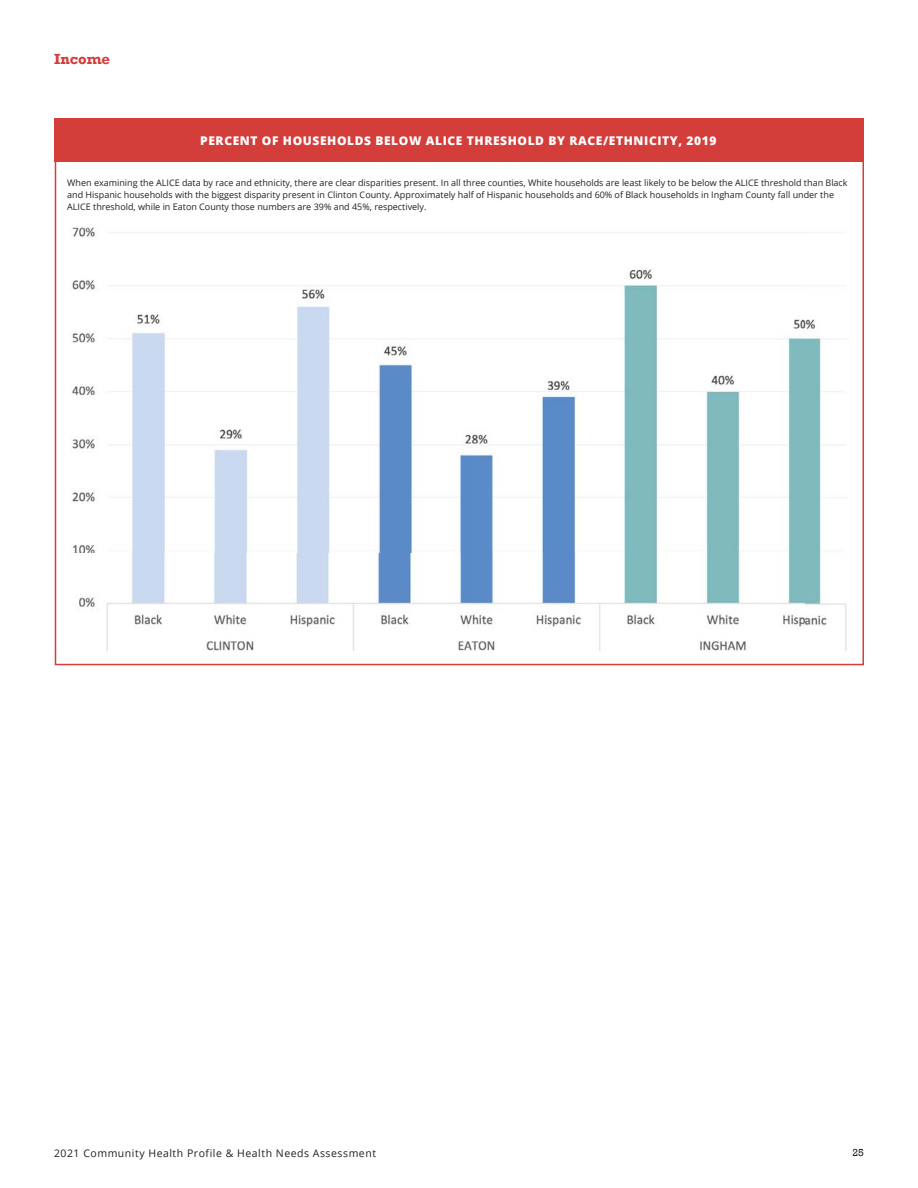
<style>
.page{position:relative;width:918px;height:1188px;background:#fff}
.page>*{position:absolute;margin:0;border:0;box-sizing:border-box;transform-origin:0 0}
.t1{font:700 15px "Rockwell";color:#d33e3b}
.t2{font:800 12px "Open Sans";letter-spacing:.05em;color:#fff}
.t3{font:10.5px "Open Sans";letter-spacing:.05em;color:#231f20}
.t4{font:10.5px "Rockwell";color:#231f20}
.t5{font:9px/12px "Open Sans";color:#231f20}
</style>
<div class="page">
<div style="left:55px;top:119px;width:809px;height:43px;background:#d33e3b"></div>
<img style="left:72px;top:227px;width:775px;height:423px">
<h1 class="t1" style="left:54px;top:50px;width:58px">Income</h1>
<h2 class="t2" style="left:200px;top:132px;width:518px">PERCENT OF HOUSEHOLDS BELOW ALICE THRESHOLD BY RACE/ETHNICITY, 2019</h2>
<p class="t5" style="left:67px;top:177px;width:782px">When examining the ALICE data by race and ethnicity, there are clear disparities present. In all three counties, White households are least likely to be below the ALICE threshold than Black and Hispanic households with the biggest disparity present in Clinton County. Approximately half of Hispanic households and 60% of Black households in Ingham County fall under the<br>ALICE threshold, while in Eaton County those numbers are 39% and 45%, respectively.</p>
<p class="t3" style="left:54px;top:1146px;width:324px">2021 Community Health Profile &amp; Health Needs Assessment</p>
<p class="t4" style="left:853px;top:1146px;width:13px">25</p>
</div>
